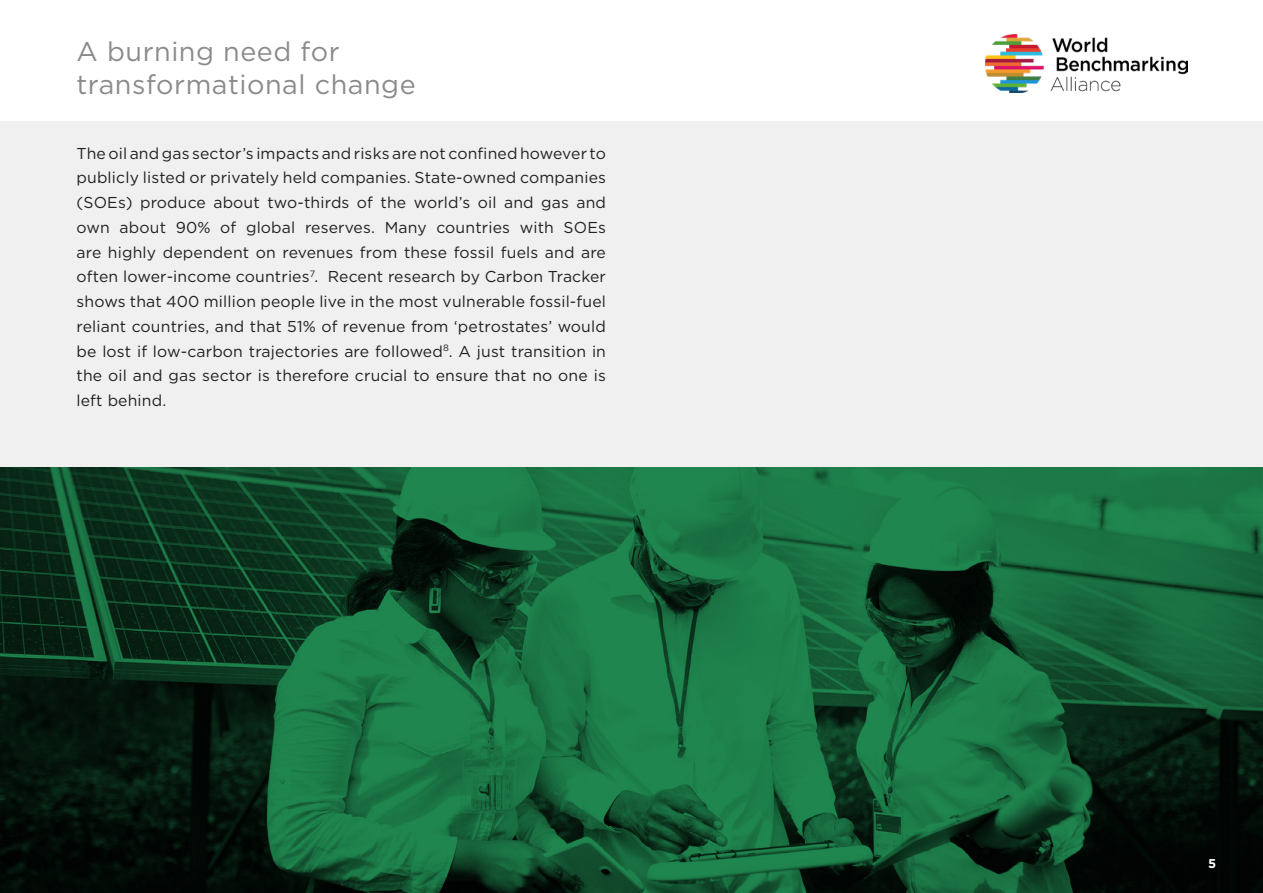
<style>
.page{position:relative;width:1263px;height:893px;background:#fff}
.page>*{position:absolute;margin:0;border:0;box-sizing:border-box;transform-origin:0 0}
.t1{font:27px/32.4px "Gotham HTF";letter-spacing:.02em;color:#8b8b8b}
.t2{font:15.75px/24.8px "Gotham HTF";letter-spacing:.01em;color:#231f20;text-align:justify}
.t3{font:700 12.75px "Gotham";color:#fff}
</style>
<div class="page">
<img style="left:985px;top:35px;width:202px;height:58px">
<div style="left:0;top:121px;width:1263px;height:772px;background:#f0f0f0"></div>
<img style="left:0;top:468px;width:1263px;height:425px">
<p class="t1" style="left:77px;top:35px;width:341px">A burning need for transformational change</p>
<p class="t2" style="left:77px;top:141px;width:531px">The oil and gas sector’s impacts and risks are not confined however to publicly listed or privately held companies. State-owned companies (SOEs) produce about two-thirds of the world’s oil and gas and own about 90% of global reserves. Many countries with SOEs are highly dependent on revenues from these fossil fuels and are often lower-income countries<sup>7</sup>. Recent research by Carbon Tracker shows that 400 million people live in the most vulnerable fossil-fuel reliant countries, and that 51% of revenue from ‘petrostates’ would be lost if low-carbon trajectories are followed<sup>8</sup>. A just transition in the oil and gas sector is therefore crucial to ensure that no one is left behind.</p>
<p class="t3" style="left:1208px;top:856px;width:10px">5</p>
</div>
